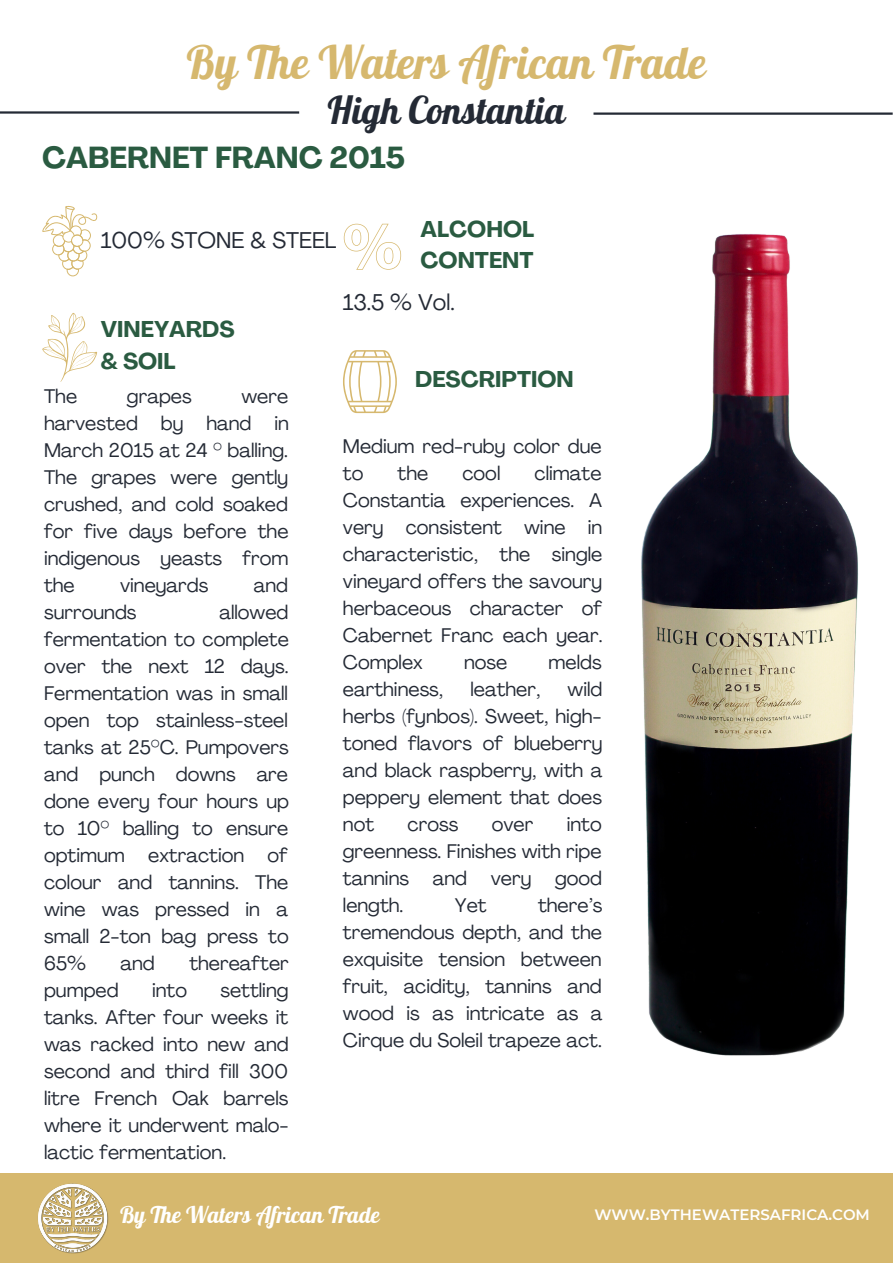
<style>
.page{position:relative;width:893px;height:1264px;background:#fff}
.page>*{position:absolute;margin:0;border:0;box-sizing:border-box;transform-origin:0 0}
.t1{font:45px "Lobster";color:#d6b86e}
.t2{font:37.5px "Lobster";color:#242a35}
.t3{font:700 30px "Agrandir";color:#2a5b41}
.t4{font:700 22.5px "Agrandir";color:#2a5b41}
.t5{font:22.5px "Agrandir";color:#242a35}
.t6{font:22.5px "Lobster";color:#fff}
.t7{font:19.5px/27px "Agrandir";color:#242a35;text-align:justify}
.t8{font:600 15px "Montserrat";color:#fff}
</style>
<div class="page">
<svg style="left:42px;top:206px;width:55px;height:70px"></svg>
<svg style="left:42px;top:312px;width:55px;height:70px"></svg>
<div style="left:0;top:1173px;width:892px;height:89px;background:#d6b86e"></div>
<img style="left:38px;top:1183px;width:71px;height:71px">
<svg style="left:344px;top:224px;width:57px;height:46px"></svg>
<hr style="left:0;top:111px;width:299px;height:3px;background:#242a35">
<svg style="left:343px;top:350px;width:54px;height:63px"></svg>
<hr style="left:593px;top:112px;width:299px;height:3px;background:#242a35">
<img style="left:641px;top:234px;width:217px;height:822px">
<p class="t1" style="left:186px;top:34px;width:521px">By The Waters African Trade</p>
<p class="t2" style="left:327px;top:86px;width:239px">High Constantia</p>
<p class="t3" style="left:42px;top:145px;width:364px">CABERNET FRANC 2015</p>
<p class="t5" style="left:101px;top:231px;width:237px">100% STONE &amp; STEEL</p>
<p class="t4" style="left:420px;top:220px;width:115px">ALCOHOL</p>
<p class="t4" style="left:420px;top:251px;width:114px">CONTENT</p>
<p class="t4" style="left:101px;top:320px;width:135px">VINEYARDS</p>
<p class="t4" style="left:101px;top:351px;width:76px">&amp; SOIL</p>
<p class="t7" style="left:44px;top:384px;width:35px">The</p>
<p class="t7" style="left:127px;top:384px;width:66px">grapes</p>
<p class="t7" style="left:44px;top:384px;width:246px;text-indent:197px">were harvested by hand in March 2015 at 24 ° balling.<br>The grapes were gently crushed, and cold soaked for five days before the indigenous yeasts from the</p>
<p class="t7" style="left:120px;top:573px;width:90px">vineyards</p>
<p class="t7" style="left:254px;top:573px;width:36px">and</p>
<p class="t7" style="left:44px;top:600px;width:94px">surrounds</p>
<p class="t7" style="left:44px;top:600px;width:246px;text-indent:175px">allowed fermentation to complete over the next 12 days.<br>Fermentation was in small open top stainless-steel tanks at 25°C. Pumpovers and punch downs are done every four hours up to 10° balling to ensure optimum extraction of colour and tannins. The wine was pressed in a small 2-ton bag press to 65%</p>
<p class="t7" style="left:120px;top:951px;width:36px">and</p>
<p class="t7" style="left:189px;top:951px;width:101px">thereafter</p>
<p class="t7" style="left:44px;top:978px;width:246px;text-indent:176px">settling tanks. After four weeks it was racked into new and second and third fill 300 litre French Oak barrels where it underwent malo&shy;lactic fermentation.</p>
<p class="t7" style="left:44px;top:978px;width:76px">pumped</p>
<p class="t7" style="left:152px;top:978px;width:36px">into</p>
<p class="t5" style="left:343px;top:293px;width:113px">13.5 % Vol.</p>
<p class="t4" style="left:415px;top:370px;width:160px">DESCRIPTION</p>
<p class="t7" style="left:343px;top:434px;width:260px">Medium red-ruby color due to</p>
<p class="t7" style="left:343px;top:461px;width:261px;text-indent:192px">climate Constantia experiences. A very consistent wine in characteristic, the single vineyard offers the savoury herbaceous character of Cabernet Franc each year.<br>Complex</p>
<p class="t7" style="left:397px;top:461px;width:32px">the</p>
<p class="t7" style="left:462px;top:461px;width:39px">cool</p>
<p class="t7" style="left:464px;top:650px;width:45px">nose</p>
<p class="t7" style="left:548px;top:650px;width:55px">melds</p>
<p class="t7" style="left:343px;top:677px;width:261px;text-indent:225px">wild herbs (fynbos). Sweet, high&shy;toned flavors of blueberry and black raspberry, with a peppery element that does not</p>
<p class="t7" style="left:343px;top:677px;width:102px">earthiness,</p>
<p class="t7" style="left:470px;top:677px;width:71px">leather,</p>
<p class="t7" style="left:343px;top:812px;width:260px;text-indent:224px">into greenness. Finishes with ripe tannins and very good length.</p>
<p class="t7" style="left:407px;top:812px;width:52px">cross</p>
<p class="t7" style="left:491px;top:812px;width:43px">over</p>
<p class="t7" style="left:343px;top:893px;width:261px;text-indent:195px">there’s tremendous depth, and the exquisite tension between fruit, acidity, tannins and wood is as intricate as a Cirque du Soleil trapeze act.</p>
<p class="t7" style="left:455px;top:893px;width:33px">Yet</p>
<p class="t6" style="left:120px;top:1200px;width:261px">By The Waters African Trade</p>
<p class="t8" style="left:594px;top:1204px;width:277px">WWW.BYTHEWATERSAFRICA.COM</p>
</div>
